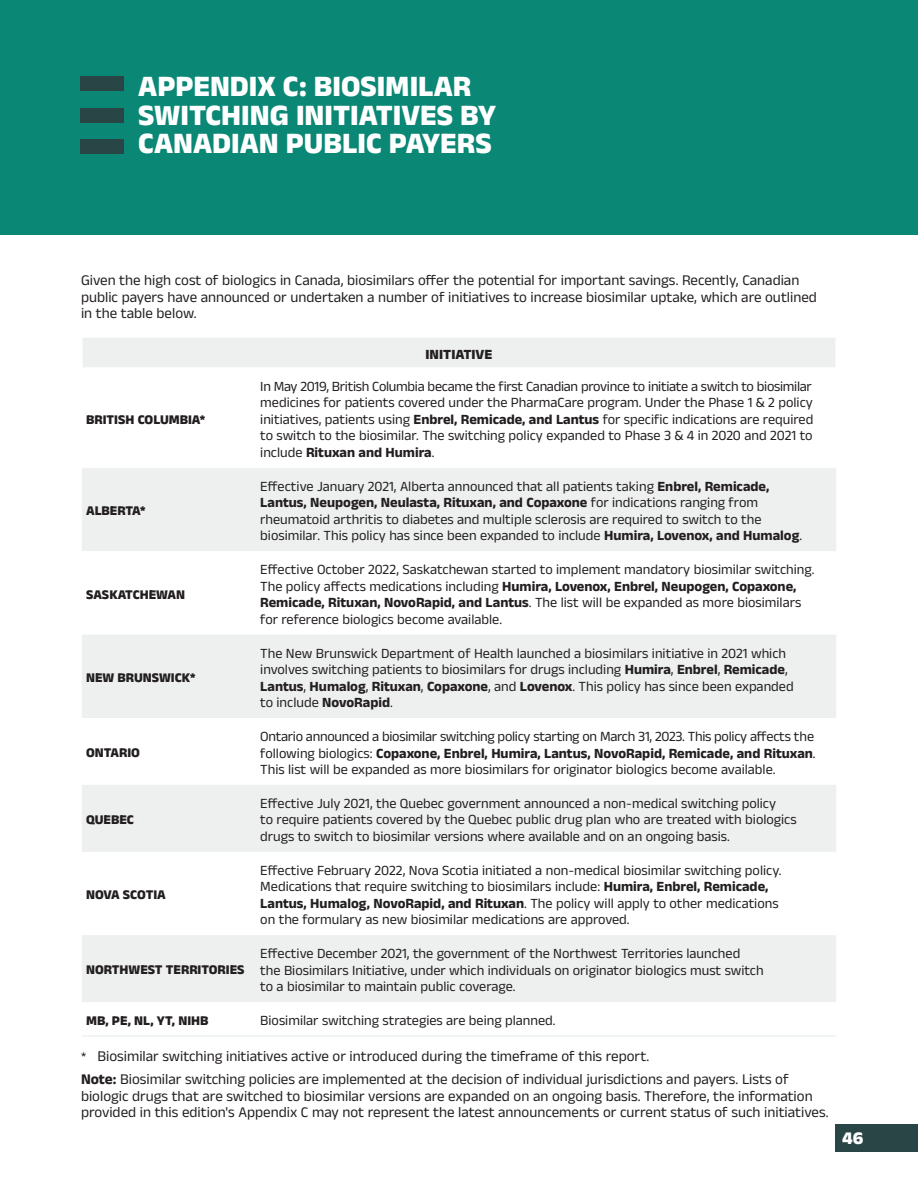
<style>
.page{position:relative;width:918px;height:1188px;background:#fff}
.page>*{position:absolute;margin:0;border:0;box-sizing:border-box;transform-origin:0 0}
.H2__no_tab{font:800 30px/28.5px "Anek Kannada";color:#fff}
.t1{font:800 18px "Anek Kannada";color:#fff}
.Notes{font:15px/16.5px "Anek Kannada";color:#231f20}
.Notes__with_tabs{font:15px "Anek Kannada";color:#231f20}
.p__table{font:14.25px/16.5px "Anek Kannada";color:#231f20}
.Table_head{font:800 14.25px "Anek Kannada";color:#231f20}
.Table_head-2{font:800 13.5px "Anek Kannada";color:#231f20}
.s1{font-weight:700}
.s2{font-size:13.5px}
</style>
<div class="page">
<div style="left:0;top:0;width:918px;height:234px;background:#0a8775"></div>
<div style="left:80px;top:76px;width:43px;height:14px;background:#294545"></div>
<div style="left:80px;top:108px;width:43px;height:14px;background:#294545"></div>
<div style="left:80px;top:140px;width:43px;height:14px;background:#294545"></div>
<div style="left:835px;top:1124px;width:83px;height:28px;background:#294545"></div>
<svg style="left:82px;top:338px;width:754px;height:664px"></svg>
<hr style="left:82px;top:1035px;width:174px;height:2px;background:#eef2f3">
<hr style="left:256px;top:1035px;width:580px;height:2px;background:#eef2f3">
<hr style="left:82px;top:467px;width:174px;height:1px;background:#fff">
<hr style="left:256px;top:467px;width:580px;height:1px;background:#fff">
<hr style="left:81px;top:367px;width:175px;height:1px;background:#fff">
<hr style="left:256px;top:367px;width:581px;height:1px;background:#fff">
<p class="H2__no_tab" style="left:138px;top:72px;width:360px">APPENDIX C: BIOSIMILAR<br>SWITCHING INITIATIVES BY<br>CANADIAN PUBLIC PAYERS</p>
<p class="Notes" style="left:81px;top:272px;width:738px">Given the high cost of biologics in Canada, biosimilars offer the potential for important savings. Recently, Canadian public payers have announced or undertaken a number of initiatives to increase biosimilar uptake, which are outlined in the table below.</p>
<p class="Table_head" style="left:426px;top:346px;width:68px">INITIATIVE</p>
<p class="Table_head-2" style="left:86px;top:411px;width:121px">BRITISH COLUMBIA*</p>
<p class="Table_head-2" style="left:86px;top:503px;width:61px">ALBERTA*</p>
<p class="Table_head-2" style="left:86px;top:586px;width:101px">SASKATCHEWAN</p>
<p class="Table_head-2" style="left:86px;top:669px;width:111px">NEW BRUNSWICK*</p>
<p class="Table_head-2" style="left:86px;top:745px;width:55px">ONTARIO</p>
<p class="Table_head-2" style="left:86px;top:812px;width:49px">QUEBEC</p>
<p class="Table_head-2" style="left:86px;top:887px;width:81px">NOVA SCOTIA</p>
<p class="Table_head-2" style="left:86px;top:962px;width:160px">NORTHWEST TERRITORIES</p>
<p class="p__table" style="left:260px;top:378px;width:555px;text-align:justify">In May 2019, British Columbia became the first Canadian province to initiate a switch to biosimilar medicines for patients covered under the PharmaCare program. Under the Phase 1 &amp; 2 policy initiatives, patients using <span class="s1">Enbrel, Remicade, and Lantus</span> for specific indications are required to switch to the biosimilar. The switching policy expanded to Phase 3 &amp; 4 in 2020 and 2021 to include <span class="s1">Rituxan and Humira</span>.</p>
<p class="p__table" style="left:260px;top:478px;width:543px">Effective January 2021, Alberta announced that all patients taking <span class="s1">Enbrel, Remicade, Lantus, Neupogen, Neulasta, Rituxan, and Copaxone</span> for indications ranging from rheumatoid arthritis to diabetes and multiple sclerosis are required to switch to the biosimilar. This policy has since been expanded to include <span class="s1">Humira, Lovenox, and Humalog</span>.</p>
<p class="p__table" style="left:260px;top:561px;width:556px">Effective October 2022, Saskatchewan started to implement mandatory biosimilar switching.<br>The policy affects medications including <span class="s1">Humira, Lovenox, Enbrel, Neupogen, Copaxone, Remicade, Rituxan, NovoRapid, and Lantus</span>. The list will be expanded as more biosimilars for reference biologics become available.</p>
<p class="p__table" style="left:260px;top:644px;width:535px">The New Brunswick Department of Health launched a biosimilars initiative in 2021 which involves switching patients to biosimilars for drugs including <span class="s1">Humira</span>, <span class="s1">Enbrel</span>, <span class="s1">Remicade</span>, <span class="s1">Lantus</span>, <span class="s1">Humalog</span>, <span class="s1">Rituxan</span>, <span class="s1">Copaxone</span>, and <span class="s1">Lovenox</span>. This policy has since been expanded to include <span class="s1">NovoRapid</span>.</p>
<p class="p__table" style="left:260px;top:728px;width:557px;text-align:justify">Ontario announced a biosimilar switching policy starting on March 31, 2023. This policy affects the following biologics: <span class="s1">Copaxone, Enbrel, Humira, Lantus, NovoRapid, Remicade, and Rituxan</span>.<br>This list will be expanded as more biosimilars for originator biologics become available.</p>
<p class="p__table" style="left:260px;top:795px;width:538px">Effective July 2021, the Quebec government announced a non-medical switching policy<br>to require patients covered by the Quebec public drug plan who are treated with biologics drugs to switch to biosimilar versions where available and on an ongoing basis.</p>
<p class="p__table" style="left:260px;top:862px;width:523px">Effective February 2022, Nova Scotia initiated a non-medical biosimilar switching policy.<br>Medications that require switching to biosimilars include: <span class="s1">Humira, Enbrel, Remicade, Lantus, Humalog, NovoRapid, and Rituxan</span>. The policy will apply to other medications on the formulary as new biosimilar medications are approved.</p>
<p class="p__table" style="left:260px;top:945px;width:505px">Effective December 2021, the government of the Northwest Territories launched the Biosimilars Initiative, under which individuals on originator biologics must switch to a biosimilar to maintain public coverage.</p>
<p class="Table_head-2" style="left:86px;top:1012px;width:124px">MB, PE, NL, YT, NIHB</p>
<p class="p__table" style="left:260px;top:1012px;width:297px">Biosimilar switching strategies are being planned.</p>
<p class="Notes__with_tabs" style="left:81px;top:1047px;width:570px"><span class="s2">*</span> Biosimilar switching initiatives active or introduced during the timeframe of this report.</p>
<p class="Notes" style="left:81px;top:1071px;width:749px"><span class="s1">Note:</span> Biosimilar switching policies are implemented at the decision of individual jurisdictions and payers. Lists of biologic drugs that are switched to biosimilar versions are expanded on an ongoing basis. Therefore, the information provided in this edition's Appendix C may not represent the latest announcements or current status of such initiatives.</p>
<p class="t1" style="left:842px;top:1127px;width:23px">46</p>
</div>
